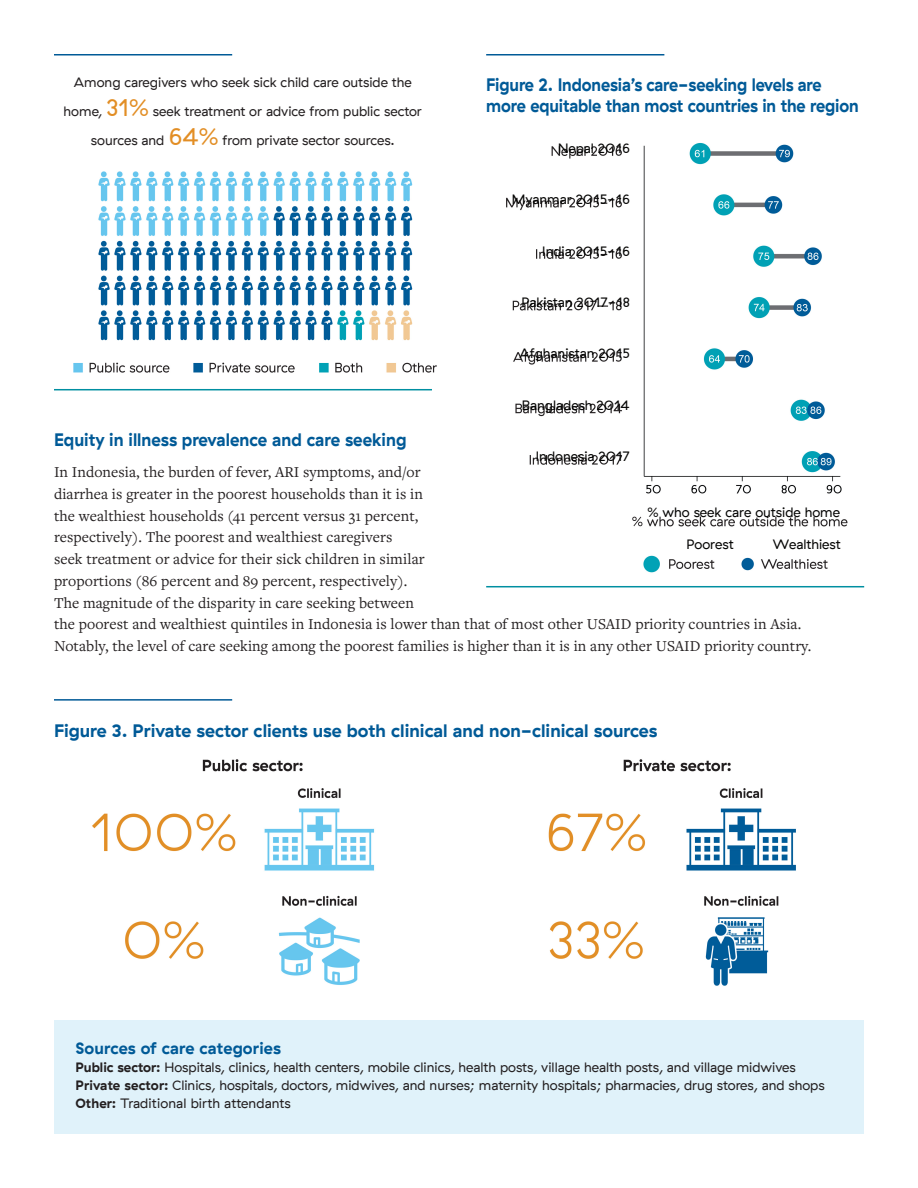
<style>
.page{position:relative;width:918px;height:1188px;background:#fff}
.page>*{position:absolute;margin:0;border:0;box-sizing:border-box;transform-origin:0 0}
.t1{font:700 18px/21.6px "GT Haptik";letter-spacing:-.01em;color:#005a97;scale:.92 1}
.t2{font:700 18px "GT Haptik";letter-spacing:-.01em;color:#005a97}
.t3{font:700 18px "GT Haptik";letter-spacing:-.01em;color:#005a97;scale:.95 1}
.t4{font:700 16.5px "GT Haptik";letter-spacing:.005em;color:#005a97}
.t5{font:15.75px/21.8px "Freight Text Pro";letter-spacing:.005em;color:#231f20}
.t6{font:13.5px/28.8px "GT Haptik";color:#231f20;text-align:center}
.t7{font:13.5px "GT Haptik";color:#050504}
.s1{font-size:24px;color:#e28e25}
.s2{font-weight:700}
</style>
<div class="page">
<hr style="left:486px;top:54px;width:178px;height:2px;background:#005a97">
<hr style="left:486px;top:586px;width:378px;height:1px;background:#008fa1">
<hr style="left:54px;top:389px;width:378px;height:1px;background:#008fa1">
<hr style="left:54px;top:699px;width:178px;height:2px;background:#005a97">
<hr style="left:54px;top:54px;width:178px;height:2px;background:#005a97">
<div style="left:54px;top:1021px;width:810px;height:113px;background:#e0f2fa"></div>
<img style="left:73px;top:171px;width:364px;height:202px">
<img style="left:506px;top:142px;width:342px;height:431px">
<img style="left:92px;top:759px;width:704px;height:227px">
<p class="t6" style="left:64px;top:68px;width:360px">Among caregivers who seek sick child care outside the home, <span class="s1">31%</span> seek treatment or advice from public sector sources and <span class="s1">64%</span> from private sector sources.</p>
<p class="t1" style="left:486px;top:74px;width:407px">Figure 2. Indonesia’s care-seeking levels are more equitable than most countries in the region</p>
<p class="t7" style="left:558px;top:141px;width:73px">Nepal 2016</p>
<p class="t7" style="left:512px;top:192px;width:120px">Myanmar 2015-16</p>
<p class="t7" style="left:542px;top:243px;width:89px">India 2015-16</p>
<p class="t7" style="left:522px;top:295px;width:110px">Pakistan 2017-18</p>
<p class="t7" style="left:520px;top:346px;width:112px">Afghanistan 2015</p>
<p class="t7" style="left:522px;top:397px;width:109px">Bangladesh 2014</p>
<p class="t3" style="left:54px;top:428px;width:373px">Equity in illness prevalence and care seeking</p>
<p class="t5" style="left:54px;top:461px;width:759px">In Indonesia, the burden of fever, ARI symptoms, and/or<br>diarrhea is greater in the poorest households than it is in<br>the wealthiest households (41 percent versus 31 percent,<br>respectively). The poorest and wealthiest caregivers<br>seek treatment or advice for their sick children in similar<br>proportions (86 percent and 89 percent, respectively).<br>The magnitude of the disparity in care seeking between<br>the poorest and wealthiest quintiles in Indonesia is lower than that of most other USAID priority countries in Asia.<br>Notably, the level of care seeking among the poorest families is higher than it is in any other USAID priority country.</p>
<p class="t7" style="left:536px;top:448px;width:96px">Indonesia 2017</p>
<p class="t7" style="left:648px;top:505px;width:194px">% who seek care outside home</p>
<p class="t7" style="left:686px;top:536px;width:49px">Poorest</p>
<p class="t7" style="left:773px;top:536px;width:70px">Wealthiest</p>
<p class="t2" style="left:54px;top:719px;width:605px">Figure 3. Private sector clients use both clinical and non-clinical sources</p>
<p class="t4" style="left:76px;top:1038px;width:207px">Sources of care categories</p>
<p class="t6" style="left:76px;top:1058px;width:751px;line-height:18px;text-align:left"><span class="s2">Public sector:</span> Hospitals, clinics, health centers, mobile clinics, health posts, village health posts, and village midwives<br><span class="s2">Private sector:</span> Clinics, hospitals, doctors, midwives, and nurses; maternity hospitals; pharmacies, drug stores, and shops<br><span class="s2">Other:</span> Traditional birth attendants</p>
</div>
